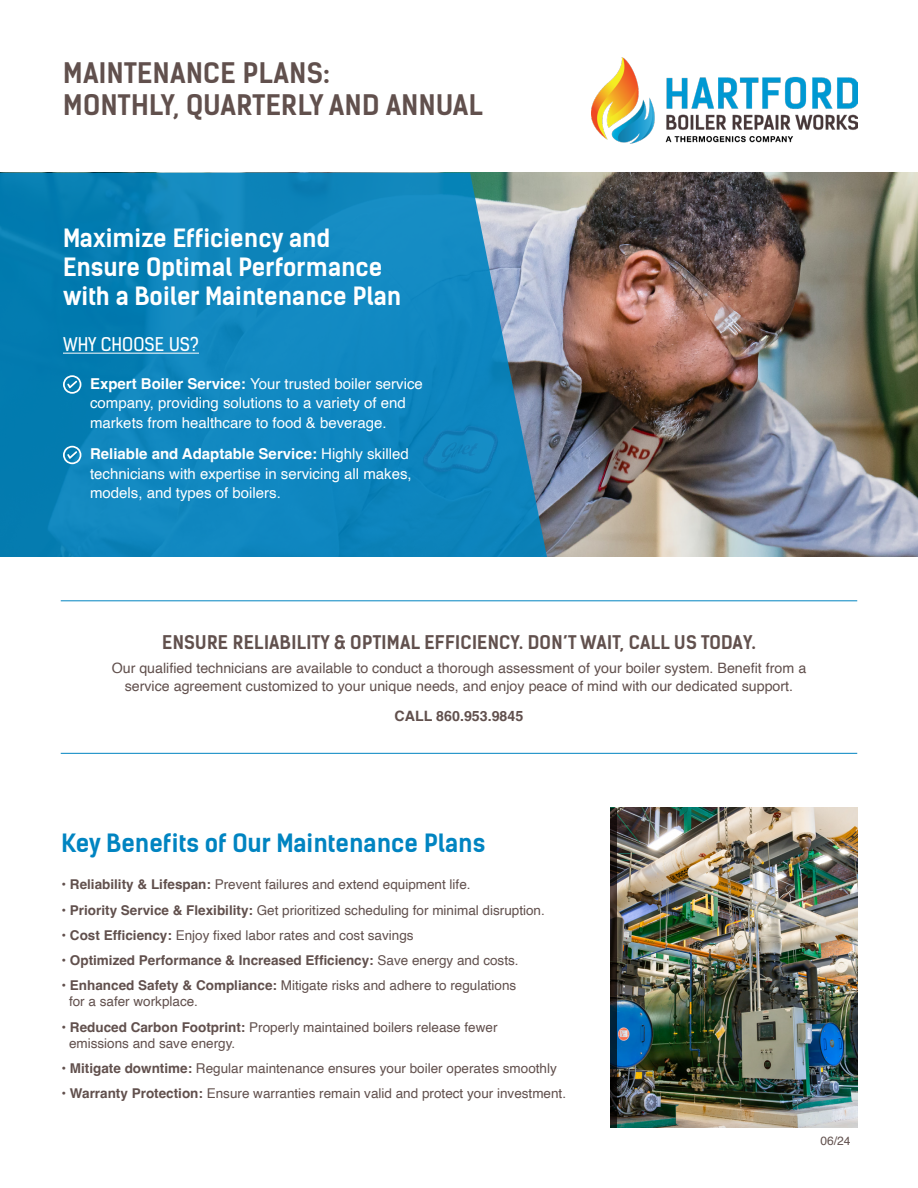
<style>
.page{position:relative;width:918px;height:1188px;background:#fff}
.page>*{position:absolute;margin:0;border:0;box-sizing:border-box;transform-origin:0 0}
.t1{font:27px/32.4px "Kelson Sans Bold BG";letter-spacing:.015em;color:#61504d}
.t2{font:24px/28.8px "Kelson Sans Bold BG";color:#fff}
.t3{font:24px "Kelson Sans Bold BG";color:#0084c1}
.t4{font:18px "Kelson Sans Bold BG";letter-spacing:.015em;color:#61504d}
.t5{font:18px "Kelson Sans Regular BG";color:#fff}
.t6{font:15px/19.5px "Helvetica";color:#fff}
.t7{font:14.25px/18px "Helvetica";color:#61504d;text-align:center}
.t8{font:700 14.25px "Helvetica";color:#61504d}
.t9{font:13.5px/16.2px "Helvetica";color:#61504d}
.t10{font:700 13.5px "Helvetica";color:#61504d}
.t11{font:12px "Helvetica";color:#61504d}
.s1{font-weight:700}
.s2{font-weight:400}
</style>
<div class="page">
<img style="left:572px;top:173px;width:346px;height:384px">
<svg style="left:0;top:173px;width:572px;height:384px;background:#1c87ba"></svg>
<hr style="left:61px;top:600px;width:796px;height:1px;background:#0084c1">
<hr style="left:61px;top:753px;width:796px;height:1px;background:#0084c1">
<img style="left:617px;top:808px;width:241px;height:319px">
<svg style="left:610px;top:808px;width:7px;height:319px;background:#1b1b1d"></svg>
<svg style="left:63px;top:375px;width:18px;height:19px"></svg>
<svg style="left:63px;top:446px;width:18px;height:18px"></svg>
<hr style="left:63px;top:353px;width:136px;height:1px;background:#fff">
<img style="left:591px;top:57px;width:266px;height:86px">
<h1 class="t1" style="left:63px;top:57px;width:422px">MAINTENANCE PLANS:<br>MONTHLY, QUARTERLY AND ANNUAL</h1>
<h2 class="t2" style="left:63px;top:224px;width:340px">Maximize Efficiency and<br>Ensure Optimal Performance with a Boiler Maintenance Plan</h2>
<h3 class="t5" style="left:63px;top:334px;width:138px">WHY CHOOSE US?</h3>
<p class="t6" style="left:90px;top:374px;width:334px"><span class="s1">Expert Boiler Service:</span> Your trusted boiler service company, providing solutions to a variety of end markets from healthcare to food &amp; beverage.</p>
<p class="t6" style="left:90px;top:445px;width:323px"><span class="s1">Reliable and Adaptable Service:</span> Highly skilled technicians with expertise in servicing all makes, models, and types of boilers.</p>
<h3 class="t4" style="left:162px;top:631px;width:595px">ENSURE RELIABILITY &amp; OPTIMAL EFFICIENCY. DON’T WAIT, CALL US TODAY.</h3>
<p class="t7" style="left:112px;top:659px;width:696px">Our qualified technicians are available to conduct a thorough assessment of your boiler system. Benefit from a service agreement customized to your unique needs, and enjoy peace of mind with our dedicated support.</p>
<p class="t8" style="left:395px;top:707px;width:130px">CALL 860.953.9845</p>
<h2 class="t3" style="left:62px;top:829px;width:425px">Key Benefits of Our Maintenance Plans</h2>
<p class="t9" style="left:62px;top:877px;width:411px"><span class="s1">• Reliability &amp; Lifespan:</span> Prevent failures and extend equipment life.</p>
<p class="t9" style="left:62px;top:902px;width:485px">• <span class="s1">Priority Service &amp; Flexibility:</span> Get prioritized scheduling for minimal disruption.</p>
<p class="t9" style="left:62px;top:927px;width:354px">• <span class="s1">Cost Efficiency:</span> Enjoy fixed labor rates and cost savings</p>
<p class="t10" style="left:62px;top:952px;width:459px"><span class="s2">•</span> Optimized Performance &amp; Increased Efficiency: <span class="s2">Save energy and costs.</span></p>
<p class="t9" style="left:69px;top:978px;width:449px;text-indent:-8px">• <span class="s1">Enhanced Safety &amp; Compliance:</span> Mitigate risks and adhere to regulations for a safer workplace.</p>
<p class="t9" style="left:69px;top:1019px;width:430px;text-indent:-8px">• <span class="s1">Reduced Carbon Footprint:</span> Properly maintained boilers release fewer emissions and save energy.</p>
<p class="t9" style="left:62px;top:1061px;width:497px">• <span class="s1">Mitigate downtime:</span> Regular maintenance ensures your boiler operates smoothly</p>
<p class="t9" style="left:62px;top:1086px;width:506px">• <span class="s1">Warranty Protection:</span> Ensure warranties remain valid and protect your investment.</p>
<p class="t11" style="left:820px;top:1131px;width:32px">06/24</p>
</div>
